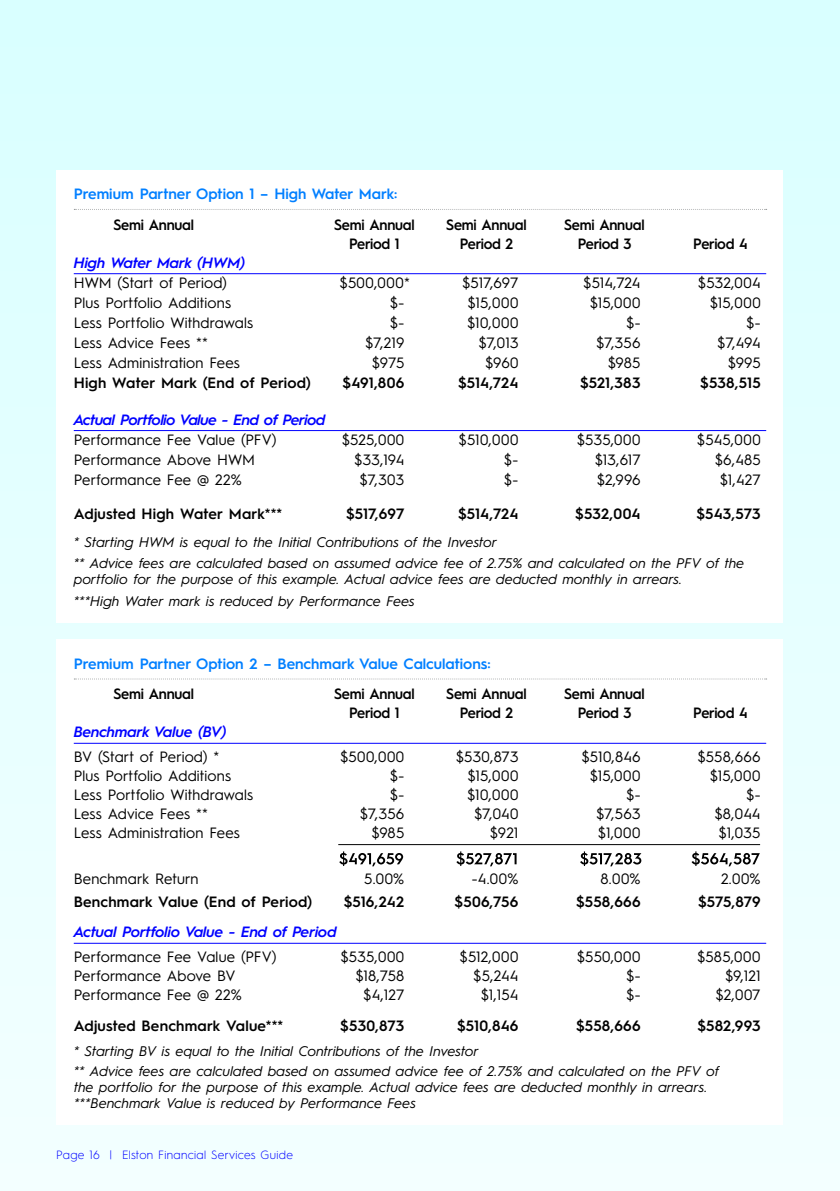
<style>
.page{position:relative;width:840px;height:1191px;background:#fff}
.page>*{position:absolute;margin:0;border:0;box-sizing:border-box;transform-origin:0 0}
.t1{font:15px "Hurme Geometric Sans 1";letter-spacing:.01em;color:#000}
.t2{font:600 15px "Hurme Geometric Sans 1";letter-spacing:-.01em;color:#000;scale:.95 1}
.t3{font:600 15px "Hurme Geometric Sans 1";letter-spacing:-.01em;color:#000}
.t4{font:600 15px "Hurme Geometric Sans 1";color:#007fff}
.t5{font:italic 600 15px "Hurme Geometric Sans 1";letter-spacing:-.01em;color:#00f}
.t6{font:600 15px "Hurme Geometric Sans 1";letter-spacing:.015em;color:#000}
.t7{font:600 15px "Hurme Geometric Sans 1";letter-spacing:.01em;color:#000}
.t8{font:italic 600 15px "Hurme Geometric Sans 1";letter-spacing:-.03em;color:#00f}
.t9{font:15px "Hurme Geometric Sans 1";letter-spacing:-.01em;color:#000}
.t10{font:italic 14px/21.6px "Hurme Geometric Sans 1";letter-spacing:.01em;color:#000}
.t11{font:300 12px "Hurme Geometric Sans 1";letter-spacing:.025em;color:#00f}
</style>
<div class="page">
<div style="left:0;top:0;width:839px;height:1191px;background:linear-gradient(to bottom,#d9ffff,#f4ffff)"></div>
<div style="left:57px;top:170px;width:725px;height:453px;background:#fff"></div>
<svg style="left:74px;top:209px;width:692px;height:1px"></svg>
<hr style="left:74px;top:273px;width:691px;height:1px;background:#00f">
<hr style="left:74px;top:430px;width:691px;height:1px;background:#00f">
<div style="left:57px;top:640px;width:725px;height:485px;background:#fff"></div>
<svg style="left:74px;top:678px;width:692px;height:1px"></svg>
<hr style="left:74px;top:743px;width:691px;height:1px;background:#00f">
<hr style="left:74px;top:943px;width:691px;height:1px;background:#00f">
<svg style="left:339px;top:851px;width:420px;height:15px"></svg>
<hr style="left:338px;top:844px;width:421px;height:1px;background:#000">
<p class="t4" style="left:74px;top:187px;width:325px">Premium Partner Option 1 – High Water Mark:</p>
<p class="t2" style="left:113px;top:217px;width:86px">Semi Annual</p>
<p class="t2" style="left:334px;top:217px;width:86px">Semi Annual</p>
<p class="t2" style="left:446px;top:217px;width:86px">Semi Annual</p>
<p class="t2" style="left:564px;top:217px;width:86px">Semi Annual</p>
<p class="t2" style="left:349px;top:236px;width:55px">Period 1</p>
<p class="t2" style="left:459px;top:236px;width:58px">Period 2</p>
<p class="t2" style="left:577px;top:236px;width:58px">Period 3</p>
<p class="t2" style="left:693px;top:236px;width:59px">Period 4</p>
<p class="t5" style="left:74px;top:256px;width:173px">High Water Mark (HWM)</p>
<p class="t1" style="left:74px;top:276px;width:155px">HWM (Start of Period)</p>
<p class="t1" style="left:339px;top:276px;width:72px">$500,000*</p>
<p class="t1" style="left:461px;top:276px;width:58px">$517,697</p>
<p class="t1" style="left:583px;top:276px;width:59px">$514,724</p>
<p class="t1" style="left:697px;top:276px;width:64px">$532,004</p>
<p class="t1" style="left:74px;top:296px;width:159px">Plus Portfolio Additions</p>
<p class="t1" style="left:389px;top:296px;width:16px">$-</p>
<p class="t1" style="left:467px;top:296px;width:52px">$15,000</p>
<p class="t1" style="left:589px;top:296px;width:52px">$15,000</p>
<p class="t1" style="left:709px;top:296px;width:52px">$15,000</p>
<p class="t1" style="left:74px;top:316px;width:181px">Less Portfolio Withdrawals</p>
<p class="t1" style="left:389px;top:316px;width:16px">$-</p>
<p class="t1" style="left:467px;top:316px;width:53px">$10,000</p>
<p class="t1" style="left:625px;top:316px;width:16px">$-</p>
<p class="t1" style="left:745px;top:316px;width:16px">$-</p>
<p class="t1" style="left:74px;top:336px;width:135px">Less Advice Fees **</p>
<p class="t1" style="left:365px;top:336px;width:41px">$7,219</p>
<p class="t1" style="left:478px;top:336px;width:41px">$7,013</p>
<p class="t1" style="left:595px;top:336px;width:46px">$7,356</p>
<p class="t1" style="left:716px;top:336px;width:45px">$7,494</p>
<p class="t1" style="left:74px;top:356px;width:167px">Less Administration Fees</p>
<p class="t1" style="left:371px;top:356px;width:34px">$975</p>
<p class="t1" style="left:485px;top:356px;width:35px">$960</p>
<p class="t1" style="left:607px;top:356px;width:34px">$985</p>
<p class="t1" style="left:727px;top:356px;width:34px">$995</p>
<p class="t7" style="left:74px;top:376px;width:238px">High Water Mark (End of Period)</p>
<p class="t3" style="left:342px;top:376px;width:63px">$491,806</p>
<p class="t3" style="left:458px;top:376px;width:62px">$514,724</p>
<p class="t3" style="left:579px;top:376px;width:62px">$521,383</p>
<p class="t3" style="left:699px;top:376px;width:62px">$538,515</p>
<p class="t8" style="left:74px;top:412px;width:253px">Actual Portfolio Value - End of Period</p>
<p class="t1" style="left:74px;top:432px;width:204px">Performance Fee Value (PFV)</p>
<p class="t1" style="left:341px;top:432px;width:64px">$525,000</p>
<p class="t1" style="left:458px;top:432px;width:61px">$510,000</p>
<p class="t1" style="left:576px;top:432px;width:65px">$535,000</p>
<p class="t1" style="left:696px;top:432px;width:65px">$545,000</p>
<p class="t1" style="left:74px;top:453px;width:183px">Performance Above HWM</p>
<p class="t1" style="left:354px;top:453px;width:52px">$33,194</p>
<p class="t1" style="left:503px;top:453px;width:16px">$-</p>
<p class="t1" style="left:594px;top:453px;width:47px">$13,617</p>
<p class="t1" style="left:714px;top:453px;width:47px">$6,485</p>
<p class="t1" style="left:74px;top:473px;width:169px">Performance Fee @ 22%</p>
<p class="t1" style="left:359px;top:473px;width:46px">$7,303</p>
<p class="t1" style="left:503px;top:473px;width:16px">$-</p>
<p class="t1" style="left:596px;top:473px;width:45px">$2,996</p>
<p class="t1" style="left:719px;top:473px;width:42px">$1,427</p>
<p class="t7" style="left:74px;top:507px;width:210px">Adjusted High Water Mark***</p>
<p class="t3" style="left:346px;top:507px;width:60px">$517,697</p>
<p class="t3" style="left:458px;top:507px;width:62px">$514,724</p>
<p class="t3" style="left:575px;top:507px;width:67px">$532,004</p>
<p class="t3" style="left:696px;top:507px;width:66px">$543,573</p>
<p class="t10" style="left:74px;top:532px;width:671px">* Starting HWM is equal to the Initial Contributions of the Investor<br>** Advice fees are calculated based on assumed advice fee of 2.75% and calculated on the PFV of the</p>
<p class="t10" style="left:74px;top:569px;width:609px">portfolio for the purpose of this example. Actual advice fees are deducted monthly in arrears. ***High Water mark is reduced by Performance Fees</p>
<p class="t4" style="left:74px;top:657px;width:418px">Premium Partner Option 2 – Benchmark Value Calculations:</p>
<p class="t2" style="left:113px;top:687px;width:86px">Semi Annual</p>
<p class="t2" style="left:334px;top:687px;width:86px">Semi Annual</p>
<p class="t2" style="left:446px;top:687px;width:86px">Semi Annual</p>
<p class="t2" style="left:564px;top:687px;width:86px">Semi Annual</p>
<p class="t2" style="left:349px;top:706px;width:55px">Period 1</p>
<p class="t2" style="left:459px;top:706px;width:58px">Period 2</p>
<p class="t2" style="left:577px;top:706px;width:58px">Period 3</p>
<p class="t2" style="left:693px;top:706px;width:59px">Period 4</p>
<p class="t5" style="left:74px;top:725px;width:154px">Benchmark Value (BV)</p>
<p class="t9" style="left:74px;top:750px;width:147px">BV (Start of Period) *</p>
<p class="t1" style="left:340px;top:750px;width:66px">$500,000</p>
<p class="t1" style="left:455px;top:750px;width:64px">$530,873</p>
<p class="t1" style="left:581px;top:750px;width:61px">$510,846</p>
<p class="t1" style="left:697px;top:750px;width:65px">$558,666</p>
<p class="t1" style="left:74px;top:769px;width:159px">Plus Portfolio Additions</p>
<p class="t1" style="left:389px;top:769px;width:16px">$-</p>
<p class="t1" style="left:467px;top:769px;width:52px">$15,000</p>
<p class="t1" style="left:589px;top:769px;width:52px">$15,000</p>
<p class="t1" style="left:709px;top:769px;width:52px">$15,000</p>
<p class="t1" style="left:74px;top:788px;width:181px">Less Portfolio Withdrawals</p>
<p class="t1" style="left:389px;top:788px;width:16px">$-</p>
<p class="t1" style="left:467px;top:788px;width:53px">$10,000</p>
<p class="t1" style="left:625px;top:788px;width:16px">$-</p>
<p class="t1" style="left:745px;top:788px;width:16px">$-</p>
<p class="t1" style="left:74px;top:807px;width:135px">Less Advice Fees **</p>
<p class="t1" style="left:359px;top:807px;width:46px">$7,356</p>
<p class="t1" style="left:474px;top:807px;width:46px">$7,040</p>
<p class="t1" style="left:595px;top:807px;width:46px">$7,563</p>
<p class="t1" style="left:714px;top:807px;width:47px">$8,044</p>
<p class="t1" style="left:74px;top:826px;width:167px">Less Administration Fees</p>
<p class="t1" style="left:371px;top:826px;width:34px">$985</p>
<p class="t1" style="left:489px;top:826px;width:30px">$921</p>
<p class="t1" style="left:597px;top:826px;width:44px">$1,000</p>
<p class="t1" style="left:718px;top:826px;width:43px">$1,035</p>
<p class="t1" style="left:74px;top:871px;width:126px">Benchmark Return</p>
<p class="t1" style="left:364px;top:871px;width:42px">5.00%</p>
<p class="t1" style="left:471px;top:871px;width:48px">-4.00%</p>
<p class="t1" style="left:600px;top:871px;width:42px">8.00%</p>
<p class="t1" style="left:720px;top:871px;width:41px">2.00%</p>
<p class="t6" style="left:74px;top:894px;width:240px">Benchmark Value (End of Period)</p>
<p class="t3" style="left:343px;top:894px;width:62px">$516,242</p>
<p class="t3" style="left:454px;top:894px;width:65px">$506,756</p>
<p class="t3" style="left:575px;top:894px;width:66px">$558,666</p>
<p class="t3" style="left:697px;top:894px;width:64px">$575,879</p>
<p class="t5" style="left:74px;top:925px;width:264px">Actual Portfolio Value - End of Period</p>
<p class="t1" style="left:74px;top:949px;width:204px">Performance Fee Value (PFV)</p>
<p class="t1" style="left:340px;top:949px;width:65px">$535,000</p>
<p class="t1" style="left:459px;top:949px;width:60px">$512,000</p>
<p class="t1" style="left:576px;top:949px;width:65px">$550,000</p>
<p class="t1" style="left:696px;top:949px;width:65px">$585,000</p>
<p class="t1" style="left:74px;top:968px;width:163px">Performance Above BV</p>
<p class="t1" style="left:355px;top:968px;width:50px">$18,758</p>
<p class="t1" style="left:473px;top:968px;width:47px">$5,244</p>
<p class="t1" style="left:625px;top:968px;width:16px">$-</p>
<p class="t1" style="left:724px;top:968px;width:37px">$9,121</p>
<p class="t1" style="left:74px;top:987px;width:169px">Performance Fee @ 22%</p>
<p class="t1" style="left:363px;top:987px;width:42px">$4,127</p>
<p class="t1" style="left:480px;top:987px;width:39px">$1,154</p>
<p class="t1" style="left:625px;top:987px;width:16px">$-</p>
<p class="t1" style="left:715px;top:987px;width:46px">$2,007</p>
<p class="t6" style="left:74px;top:1019px;width:211px">Adjusted Benchmark Value***</p>
<p class="t3" style="left:340px;top:1019px;width:66px">$530,873</p>
<p class="t3" style="left:457px;top:1019px;width:63px">$510,846</p>
<p class="t3" style="left:575px;top:1019px;width:66px">$558,666</p>
<p class="t3" style="left:697px;top:1019px;width:65px">$582,993</p>
<p class="t10" style="left:74px;top:1041px;width:646px;line-height:20px">* Starting BV is equal to the Initial Contributions of the Investor<br>** Advice fees are calculated based on assumed advice fee of 2.75% and calculated on the PFV of</p>
<p class="t10" style="left:74px;top:1079px;width:634px;line-height:16px">the portfolio for the purpose of this example. Actual advice fees are deducted monthly in arrears. ***Benchmark Value is reduced by Performance Fees</p>
<p class="t11" style="left:56px;top:1150px;width:238px">Page 16 | Elston Financial Services Guide</p>
</div>
